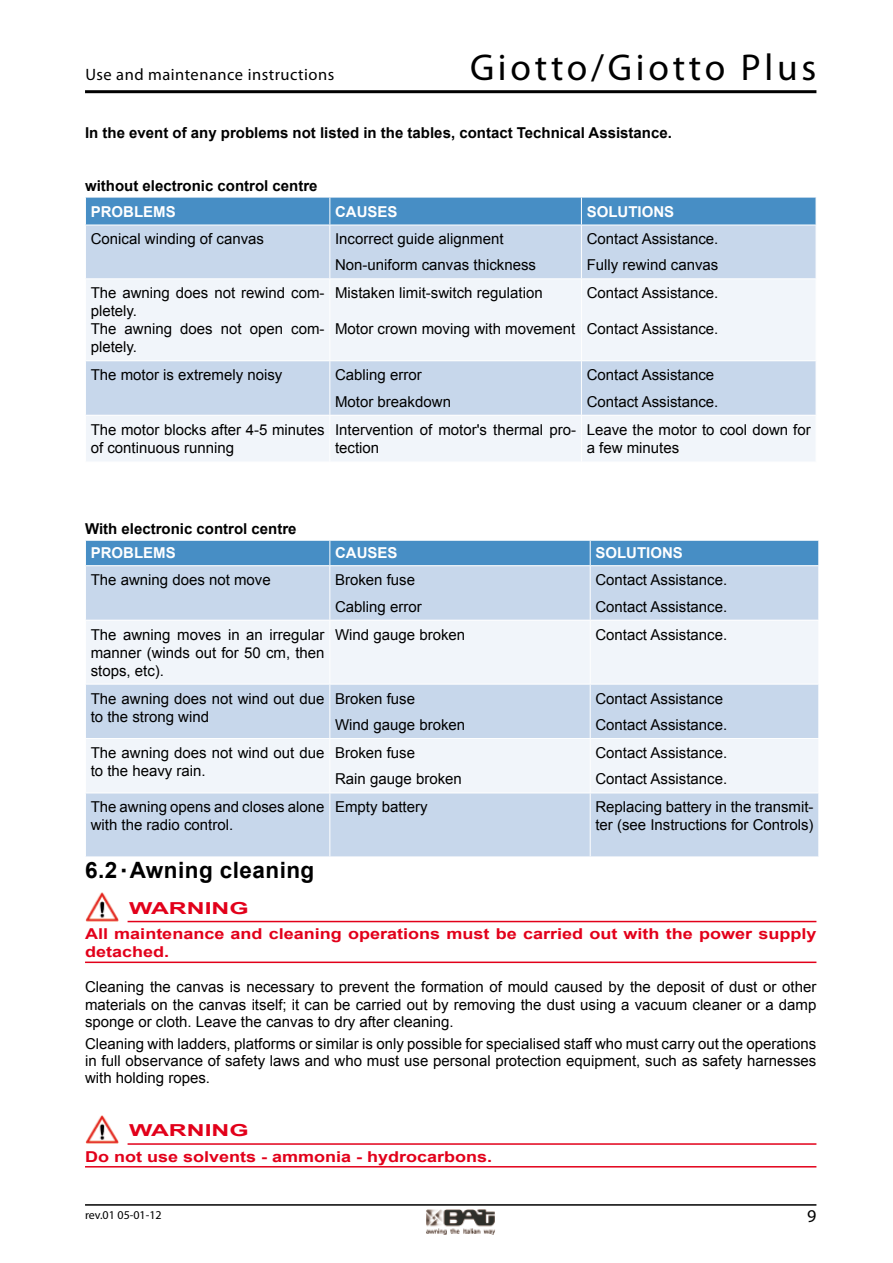
<style>
.page{position:relative;width:893px;height:1263px;background:#fff}
.page>*{position:absolute;margin:0;border:0;box-sizing:border-box;transform-origin:0 0}
.t1{font:37.5px "Myriad Pro";letter-spacing:.1em;color:#000}
.t2{font:700 22.5px "Arial";letter-spacing:.02em;color:#000}
.t3{font:18px "Myriad Pro";color:#000}
.t4{font:16.5px "Myriad Pro";letter-spacing:.03em;color:#000}
.t5{font:700 16.5px "Arial";color:#e2001a;scale:1.5 1}
.t6{font:15px/18px "Arial";color:#000}
.t7{font:700 15px "Arial";color:#000}
.t8{font:700 15px/18px "Arial";color:#e2001a;scale:1.2 1}
.t9{font:700 15px "Arial";color:#fff}
.t10{font:12px "Myriad Pro";color:#000}
.s1{font-size:13.5px}
</style>
<div class="page">
<hr style="left:85px;top:1204px;width:731px;height:2px;background:#000">
<img style="left:426px;top:1209px;width:69px;height:25px">
<hr style="left:85px;top:90px;width:731px;height:3px;background:#000">
<hr style="left:128px;top:921px;width:688px;height:1px;background:#e2001a">
<hr style="left:85px;top:961px;width:731px;height:2px;background:#e2001a">
<hr style="left:128px;top:1143px;width:688px;height:2px;background:#e2001a">
<hr style="left:85px;top:1166px;width:731px;height:1px;background:#e2001a">
<div style="left:86px;top:226px;width:730px;height:52px;background:#c7d7eb"></div>
<svg style="left:86px;top:280px;width:730px;height:181px;fill:#f1f5fa"></svg>
<hr style="left:329px;top:225px;width:1px;height:53px;background:#fff">
<hr style="left:581px;top:225px;width:1px;height:53px;background:#fff">
<hr style="left:329px;top:279px;width:1px;height:81px;background:#fff">
<hr style="left:581px;top:279px;width:1px;height:81px;background:#fff">
<hr style="left:85px;top:360px;width:245px;height:1px;background:#fff">
<hr style="left:330px;top:360px;width:251px;height:1px;background:#fff">
<hr style="left:329px;top:361px;width:1px;height:54px;background:#fff">
<hr style="left:581px;top:360px;width:235px;height:1px;background:#fff">
<hr style="left:581px;top:361px;width:1px;height:54px;background:#fff">
<hr style="left:85px;top:415px;width:245px;height:1px;background:#fff">
<hr style="left:330px;top:415px;width:251px;height:1px;background:#fff">
<hr style="left:329px;top:416px;width:1px;height:46px;background:#fff">
<hr style="left:581px;top:415px;width:235px;height:1px;background:#fff">
<hr style="left:581px;top:416px;width:1px;height:46px;background:#fff">
<svg style="left:85px;top:197px;width:731px;height:28px;background:#4f92c7"></svg>
<div style="left:86px;top:566px;width:732px;height:290px;background:#c7d7eb"></div>
<svg style="left:86px;top:621px;width:732px;height:172px;fill:#f1f5fa"></svg>
<hr style="left:329px;top:566px;width:1px;height:54px;background:#fff">
<hr style="left:590px;top:566px;width:1px;height:54px;background:#fff">
<hr style="left:85px;top:620px;width:245px;height:1px;background:#fff">
<hr style="left:330px;top:620px;width:260px;height:1px;background:#fff">
<hr style="left:329px;top:620px;width:1px;height:64px;background:#fff">
<hr style="left:590px;top:620px;width:229px;height:1px;background:#fff">
<hr style="left:590px;top:620px;width:1px;height:64px;background:#fff">
<hr style="left:85px;top:684px;width:245px;height:1px;background:#fff">
<hr style="left:330px;top:684px;width:260px;height:1px;background:#fff">
<hr style="left:329px;top:684px;width:1px;height:54px;background:#fff">
<hr style="left:590px;top:684px;width:229px;height:1px;background:#fff">
<hr style="left:590px;top:684px;width:1px;height:54px;background:#fff">
<hr style="left:85px;top:738px;width:245px;height:1px;background:#fff">
<hr style="left:330px;top:738px;width:260px;height:1px;background:#fff">
<hr style="left:329px;top:739px;width:1px;height:54px;background:#fff">
<hr style="left:590px;top:738px;width:229px;height:1px;background:#fff">
<hr style="left:590px;top:739px;width:1px;height:54px;background:#fff">
<hr style="left:85px;top:793px;width:245px;height:1px;background:#fff">
<hr style="left:330px;top:793px;width:260px;height:1px;background:#fff">
<hr style="left:329px;top:793px;width:1px;height:63px;background:#fff">
<hr style="left:590px;top:793px;width:229px;height:1px;background:#fff">
<hr style="left:590px;top:793px;width:1px;height:63px;background:#fff">
<div style="left:85px;top:540px;width:734px;height:25px;background:#478ec5"></div>
<img style="left:85px;top:892px;width:34px;height:30px">
<img style="left:85px;top:1115px;width:34px;height:29px">
<p class="t4" style="left:85px;top:65px;width:250px">Use and maintenance instructions</p>
<h1 class="t1" style="left:470px;top:44px;width:348px">Giotto/Giotto Plus</h1>
<p class="t7" style="left:85px;top:123px;width:588px">In the event of any problems not listed in the tables, contact Technical Assistance.</p>
<p class="t7" style="left:85px;top:175px;width:234px">without electronic control centre</p>
<p class="t9" style="left:91px;top:201px;width:87px">PROBLEMS</p>
<p class="t9" style="left:335px;top:201px;width:64px">CAUSES</p>
<p class="t9" style="left:587px;top:201px;width:89px">SOLUTIONS</p>
<p class="t6" style="left:91px;top:230px;width:175px">Conical winding of canvas</p>
<p class="t6" style="left:335px;top:226px;width:202px;line-height:26px">Incorrect guide alignment<br>Non-uniform canvas thickness</p>
<p class="t6" style="left:587px;top:226px;width:133px;line-height:26px">Contact Assistance.<br>Fully rewind canvas</p>
<p class="t6" style="left:91px;top:284px;width:235px">The awning does not rewind com&shy;pletely.<br>The awning does not open com&shy;pletely.</p>
<p class="t6" style="left:335px;top:284px;width:209px">Mistaken limit-switch regulation</p>
<p class="t6" style="left:587px;top:284px;width:133px">Contact Assistance.</p>
<p class="t6" style="left:587px;top:320px;width:133px">Contact Assistance.</p>
<p class="t6" style="left:335px;top:320px;width:242px">Motor crown moving with movement</p>
<p class="t6" style="left:91px;top:366px;width:193px">The motor is extremely noisy</p>
<p class="t6" style="left:335px;top:362px;width:117px;line-height:26.5px">Cabling error<br>Motor breakdown</p>
<p class="t6" style="left:587px;top:362px;width:133px;line-height:26.5px">Contact Assistance<br>Contact Assistance.</p>
<p class="t6" style="left:91px;top:421px;width:235px">The motor blocks after 4-5 minutes of continuous running</p>
<p class="t6" style="left:335px;top:421px;width:243px">Intervention of motor's thermal pro&shy;tection</p>
<p class="t6" style="left:587px;top:421px;width:226px">Leave the motor to cool down for a few minutes</p>
<p class="t7" style="left:85px;top:519px;width:213px">With electronic control centre</p>
<p class="t9" style="left:91px;top:543px;width:87px">PROBLEMS</p>
<p class="t9" style="left:335px;top:543px;width:64px">CAUSES</p>
<p class="t9" style="left:595px;top:543px;width:89px">SOLUTIONS</p>
<p class="t6" style="left:91px;top:571px;width:182px">The awning does not move</p>
<p class="t6" style="left:335px;top:567px;width:88px;line-height:26.5px">Broken fuse<br>Cabling error</p>
<p class="t6" style="left:595px;top:567px;width:133px;line-height:26.5px">Contact Assistance.<br>Contact Assistance.</p>
<p class="t6" style="left:91px;top:625px;width:235px;text-align:justify">The awning moves in an irregular manner (winds out for 50 cm, then stops, etc).</p>
<p class="t6" style="left:335px;top:625px;width:132px">Wind gauge broken</p>
<p class="t6" style="left:595px;top:625px;width:133px">Contact Assistance.</p>
<p class="t6" style="left:91px;top:689px;width:235px">The awning does not wind out due to the strong wind</p>
<p class="t6" style="left:335px;top:685px;width:132px;line-height:26.5px">Broken fuse<br>Wind gauge broken</p>
<p class="t6" style="left:595px;top:685px;width:133px;line-height:26.5px">Contact Assistance<br>Contact Assistance.</p>
<p class="t6" style="left:91px;top:744px;width:235px">The awning does not wind out due to the heavy rain.</p>
<p class="t6" style="left:335px;top:740px;width:128px;line-height:26.5px">Broken fuse<br>Rain gauge broken</p>
<p class="t6" style="left:595px;top:740px;width:133px;line-height:26.5px">Contact Assistance.<br>Contact Assistance.</p>
<p class="t6" style="left:91px;top:798px;width:235px">The awning opens and closes alone with the radio control.</p>
<p class="t6" style="left:335px;top:798px;width:94px">Empty battery</p>
<p class="t6" style="left:595px;top:798px;width:220px">Replacing battery in the transmit&shy;ter (see Instructions for Controls)</p>
<h2 class="t2" style="left:85px;top:855px;width:231px">6.2 <span class="s1">▪</span> Awning cleaning</h2>
<p class="t5" style="left:129px;top:897px;width:81px">WARNING</p>
<p class="t8" style="left:85px;top:925px;width:611px">All maintenance and cleaning operations must be carried out with the power supply detached.</p>
<p class="t6" style="left:85px;top:978px;width:733px;line-height:17.4px;text-align:justify">Cleaning the canvas is necessary to prevent the formation of mould caused by the deposit of dust or other materials on the canvas itself; it can be carried out by removing the dust using a vacuum cleaner or a damp sponge or cloth. Leave the canvas to dry after cleaning.</p>
<p class="t6" style="left:85px;top:1035px;width:733px;line-height:17.4px;text-align:justify">Cleaning with ladders, platforms or similar is only possible for specialised staff who must carry out the operations in full observance of safety laws and who must use personal protection equipment, such as safety harnesses with holding ropes.</p>
<p class="t5" style="left:129px;top:1119px;width:81px">WARNING</p>
<p class="t8" style="left:85px;top:1148px;width:341px">Do not use solvents - ammonia - hydrocarbons.</p>
<p class="t10" style="left:85px;top:1207px;width:78px">rev.01 05-01-12</p>
<p class="t3" style="left:807px;top:1205px;width:11px">9</p>
</div>
